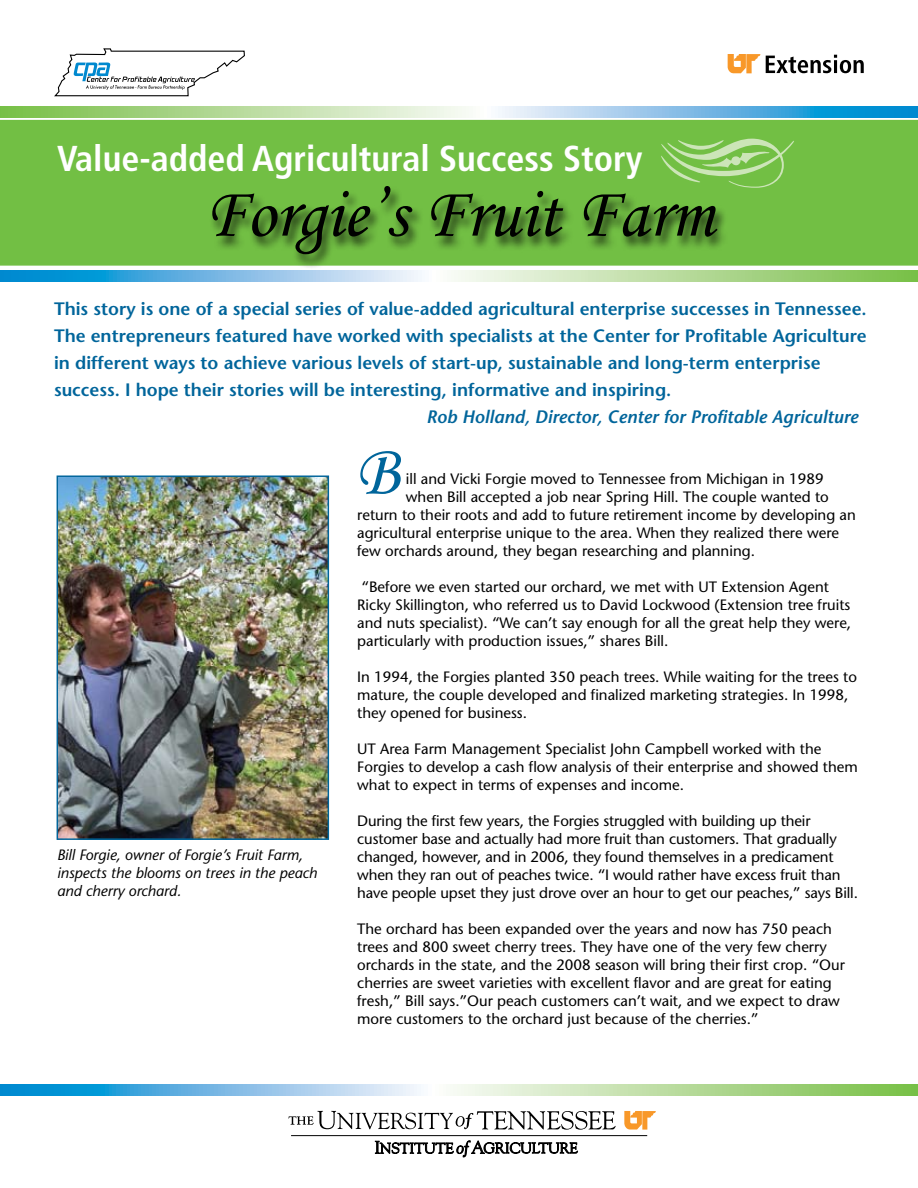
<style>
.page{position:relative;width:918px;height:1188px;background:#fff}
.page>*{position:absolute;margin:0;border:0;box-sizing:border-box;transform-origin:0 0}
.t1{font:72px "Monotype Corsiva";color:#000}
.t2{font:72px "Monotype Corsiva";color:#00659b}
.t3{font:700 condensed 36px "Frutiger LT Std";color:#fff}
.t4{font:600 18px/27px "Stone Sans Std";color:#00659b}
.t5{font:italic 600 18px "Stone Sans Std";color:#00659b}
.t6{font:500 15px/18px "Stone Sans Std";color:#000}
.t7{font:italic 500 15px/18px "Stone Sans Std";color:#000}
</style>
<div class="page">
<div style="left:0;top:120px;width:918px;height:146px;background:#72bf44"></div>
<div style="left:208px;top:186px;width:710px;height:132px;background:#000;opacity:.75"></div>
<svg style="left:1px;top:271px;width:917px;height:10px;background:#97ccbf"></svg>
<svg style="left:0;top:106px;width:918px;height:11px;background:#97ccbf"></svg>
<svg style="left:54px;top:48px;width:191px;height:49px"></svg>
<svg style="left:0;top:1084px;width:918px;height:11px;background:#96ccbf"></svg>
<img style="left:59px;top:478px;width:268px;height:360px">
<div style="left:57px;top:476px;width:272px;height:364px;border:1px solid #00659b"></div>
<svg style="left:728px;top:54px;width:136px;height:19px"></svg>
<hr style="left:291px;top:1135px;width:356px;height:1px;background:#000">
<svg style="left:288px;top:1111px;width:328px;height:19px"></svg>
<svg style="left:624px;top:1111px;width:32px;height:19px"></svg>
<svg style="left:375px;top:1140px;width:203px;height:18px"></svg>
<div style="left:661px;top:138px;width:133px;height:50px;background:#72bf44"></div>
<h2 class="t3" style="left:57px;top:137px;width:587px">Value-added Agricultural Success Story</h2>
<h1 class="t1" style="left:204px;top:170px;width:511px">Forgie’s Fruit Farm</h1>
<p class="t4" style="left:54px;top:296px;width:814px">This story is one of a special series of value-added agricultural enterprise successes in Tennessee.<br>The entrepreneurs featured have worked with specialists at the Center for Profitable Agriculture in different ways to achieve various levels of start-up, sustainable and long-term enterprise success. I hope their stories will be interesting, informative and inspiring.</p>
<p class="t5" style="left:427px;top:406px;width:433px">Rob Holland, Director, Center for Profitable Agriculture</p>
<p class="t7" style="left:57px;top:846px;width:262px">Bill Forgie, owner of Forgie’s Fruit Farm, inspects the blooms on trees in the peach and cherry orchard.</p>
<h1 class="t2" style="left:356px;top:428px;width:45px">B</h1>
<p class="t6" style="left:406px;top:469px;width:419px">ill and Vicki Forgie moved to Tennessee from Michigan in 1989</p>
<p class="t6" style="left:406px;top:487px;width:424px">when Bill accepted a job near Spring Hill. The couple wanted to</p>
<p class="t6" style="left:357px;top:505px;width:500px">return to their roots and add to future retirement income by developing an</p>
<p class="t6" style="left:357px;top:523px;width:483px">agricultural enterprise unique to the area. When they realized there were</p>
<p class="t6" style="left:357px;top:541px;width:399px">few orchards around, they began researching and planning.</p>
<p class="t6" style="left:357px;top:577px;width:496px">“Before we even started our orchard, we met with UT Extension Agent Ricky Skillington, who referred us to David Lockwood (Extension tree fruits and nuts specialist). “We can’t say enough for all the great help they were, particularly with production issues,” shares Bill.</p>
<p class="t6" style="left:357px;top:667px;width:501px">In 1994, the Forgies planted 350 peach trees. While waiting for the trees to mature, the couple developed and finalized marketing strategies. In 1998, they opened for business.</p>
<p class="t6" style="left:357px;top:739px;width:502px">UT Area Farm Management Specialist John Campbell worked with the<br>Forgies to develop a cash flow analysis of their enterprise and showed them what to expect in terms of expenses and income.</p>
<p class="t6" style="left:357px;top:811px;width:502px">During the first few years, the Forgies struggled with building up their customer base and actually had more fruit than customers. That gradually changed, however, and in 2006, they found themselves in a predicament when they ran out of peaches twice. “I would rather have excess fruit than have people upset they just drove over an hour to get our peaches,” says Bill.</p>
<p class="t6" style="left:357px;top:919px;width:489px">The orchard has been expanded over the years and now has 750 peach trees and 800 sweet cherry trees. They have one of the very few cherry orchards in the state, and the 2008 season will bring their first crop. “Our cherries are sweet varieties with excellent flavor and are great for eating fresh,” Bill says.”Our peach customers can’t wait, and we expect to draw more customers to the orchard just because of the cherries.”</p>
</div>
